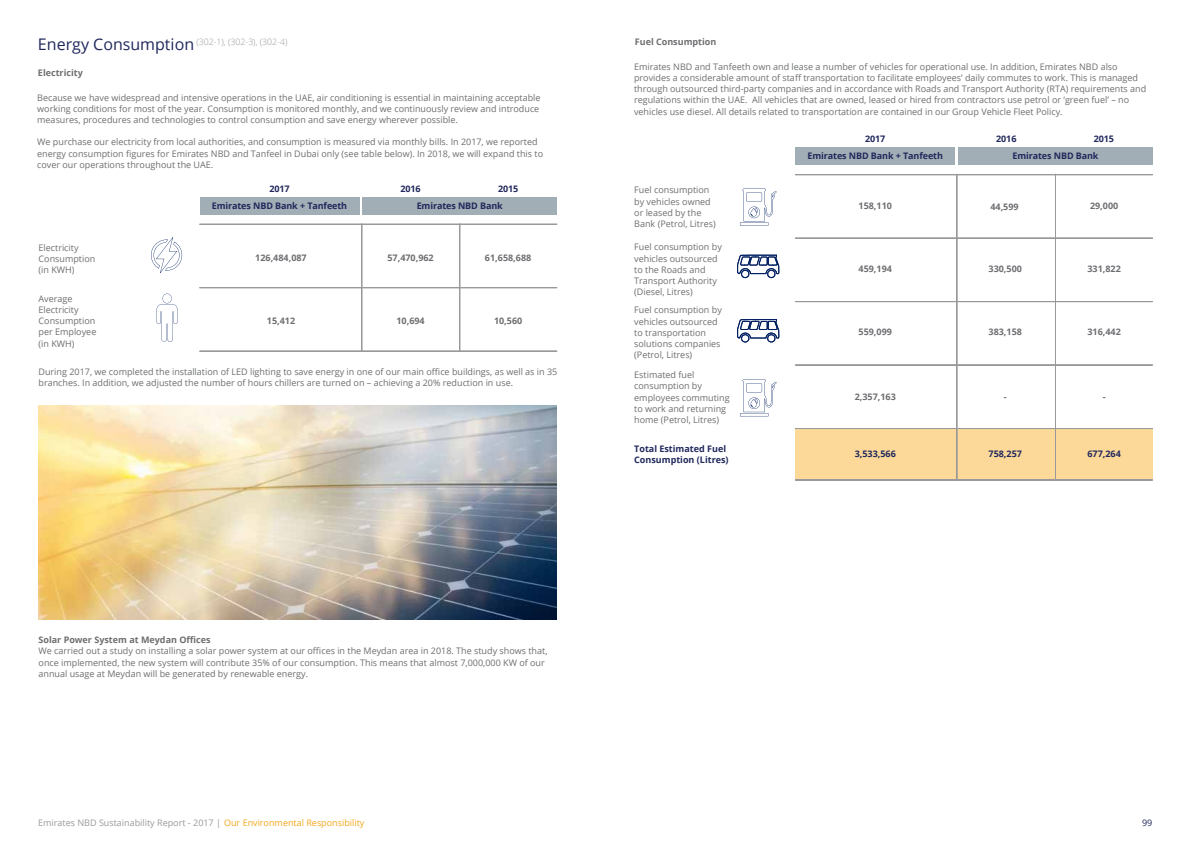
<style>
.page{position:relative;width:1191px;height:842px;background:#fff}
.page>*{position:absolute;margin:0;border:0;box-sizing:border-box;transform-origin:0 0}
.t1{font:9px/11.2px "Open Sans";color:#6d6e71}
.t2{font:700 9px "Open Sans";color:#6d6e71}
.t3{font:700 9px/11.2px "Open Sans";letter-spacing:-.01em;color:#20285c}
.t4{font:9px "Open Sans";color:#9a9999}
.t5{font:9px "Open Sans";color:#20285c}
.t6{font:300 8.7px "Open Sans";color:#9a9999}
.s1{font-weight:400;font-size:16px;color:#20285c}
.s2{color:#f5a81c}
</style>
<div class="page">
<svg style="left:740px;top:189px;width:36px;height:36px"></svg>
<svg style="left:740px;top:379px;width:36px;height:37px"></svg>
<svg style="left:151px;top:237px;width:31px;height:36px"></svg>
<svg style="left:795px;top:174px;width:357px;height:307px"></svg>
<svg style="left:199px;top:224px;width:358px;height:128px"></svg>
<svg style="left:737px;top:255px;width:42px;height:23px"></svg>
<svg style="left:737px;top:319px;width:42px;height:23px"></svg>
<img style="left:39px;top:406px;width:518px;height:213px">
<svg style="left:157px;top:294px;width:20px;height:48px"></svg>
<div style="left:362px;top:197px;width:195px;height:18px;background:#a2aeb5"></div>
<div style="left:200px;top:197px;width:159px;height:18px;background:#a2aeb5"></div>
<div style="left:958px;top:147px;width:194px;height:18px;background:#a2aeb5"></div>
<div style="left:795px;top:147px;width:160px;height:18px;background:#a2aeb5"></div>
<p class="t6" style="left:38px;top:36px;width:251px"><span class="s1">Energy Consumption</span> (302-1), (302-3), (302-4)</p>
<p class="t2" style="left:38px;top:67px;width:46px">Electricity</p>
<p class="t1" style="left:37px;top:92px;width:505px">Because we have widespread and intensive operations in the UAE, air conditioning is essential in maintaining acceptable working conditions for most of the year. Consumption is monitored monthly, and we continuously review and introduce measures, procedures and technologies to control consumption and save energy wherever possible.</p>
<p class="t1" style="left:37px;top:136px;width:507px">We purchase our electricity from local authorities, and consumption is measured via monthly bills. In 2017, we reported energy consumption figures for Emirates NBD and Tanfeel in Dubai only (see table below). In 2018, we will expand this to cover our operations throughout the UAE.</p>
<p class="t3" style="left:269px;top:183px;width:22px">2017</p>
<p class="t3" style="left:400px;top:183px;width:22px">2016</p>
<p class="t3" style="left:498px;top:183px;width:22px">2015</p>
<p class="t1" style="left:39px;top:242px;width:58px">Electricity<br>Consumption (in KWH)</p>
<p class="t1" style="left:39px;top:293px;width:59px">Average<br>Electricity<br>Consumption per Employee (in KWH)</p>
<p class="t3" style="left:212px;top:200px;width:137px">Emirates NBD Bank + Tanfeeth</p>
<p class="t3" style="left:417px;top:200px;width:88px">Emirates NBD Bank</p>
<p class="t2" style="left:255px;top:252px;width:53px">126,484,087</p>
<p class="t2" style="left:267px;top:314px;width:30px">15,412</p>
<p class="t2" style="left:387px;top:252px;width:48px">57,470,962</p>
<p class="t2" style="left:396px;top:314px;width:30px">10,694</p>
<p class="t2" style="left:485px;top:252px;width:48px">61,658,688</p>
<p class="t2" style="left:494px;top:314px;width:30px">10,560</p>
<p class="t1" style="left:39px;top:366px;width:520px">During 2017, we completed the installation of LED lighting to save energy in one of our main office buildings, as well as in 35 branches. In addition, we adjusted the number of hours chillers are turned on – achieving a 20% reduction in use.</p>
<p class="t2" style="left:39px;top:633px;width:174px">Solar Power System at Meydan Offices</p>
<p class="t1" style="left:39px;top:645px;width:510px">We carried out a study on installing a solar power system at our offices in the Meydan area in 2018. The study shows that, once implemented, the new system will contribute 35% of our consumption. This means that almost 7,000,000 KW of our annual usage at Meydan will be generated by renewable energy.</p>
<p class="t2" style="left:635px;top:36px;width:83px">Fuel Consumption</p>
<p class="t1" style="left:634px;top:61px;width:514px">Emirates NBD and Tanfeeth own and lease a number of vehicles for operational use. In addition, Emirates NBD also provides a considerable amount of staff transportation to facilitate employees’ daily commutes to work. This is managed through outsourced third-party companies and in accordance with Roads and Transport Authority (RTA) requirements and regulations within the UAE. All vehicles that are owned, leased or hired from contractors use petrol or ‘green fuel’ – no vehicles use diesel. All details related to transportation are contained in our Group Vehicle Fleet Policy.</p>
<p class="t3" style="left:865px;top:133px;width:22px">2017</p>
<p class="t3" style="left:996px;top:133px;width:22px">2016</p>
<p class="t3" style="left:1093px;top:133px;width:22px">2015</p>
<p class="t1" style="left:634px;top:184px;width:83px">Fuel consumption by vehicles owned or leased by the<br>Bank (Petrol, Litres)</p>
<p class="t1" style="left:634px;top:241px;width:89px">Fuel consumption by vehicles outsourced to the Roads and<br>Transport Authority (Diesel, Litres)</p>
<p class="t1" style="left:634px;top:304px;width:89px">Fuel consumption by vehicles outsourced to transportation solutions companies (Petrol, Litres)</p>
<p class="t1" style="left:634px;top:369px;width:97px">Estimated fuel consumption by employees commuting to work and returning home (Petrol, Litres)</p>
<p class="t3" style="left:634px;top:442px;width:96px">Total Estimated Fuel<br>Consumption (Litres)</p>
<p class="t3" style="left:807px;top:150px;width:137px">Emirates NBD Bank + Tanfeeth</p>
<p class="t3" style="left:1012px;top:150px;width:88px">Emirates NBD Bank</p>
<p class="t2" style="left:858px;top:199px;width:35px">158,110</p>
<p class="t2" style="left:990px;top:201px;width:30px">44,599</p>
<p class="t2" style="left:1090px;top:199px;width:30px">29,000</p>
<p class="t2" style="left:858px;top:262px;width:35px">459,194</p>
<p class="t2" style="left:988px;top:262px;width:35px">330,500</p>
<p class="t2" style="left:1087px;top:262px;width:35px">331,822</p>
<p class="t2" style="left:858px;top:325px;width:35px">559,099</p>
<p class="t2" style="left:988px;top:325px;width:35px">383,158</p>
<p class="t2" style="left:1087px;top:325px;width:35px">316,442</p>
<p class="t2" style="left:854px;top:390px;width:43px">2,357,163</p>
<p class="t2" style="left:1003px;top:390px;width:4px">-</p>
<p class="t2" style="left:1102px;top:390px;width:4px">-</p>
<p class="t3" style="left:854px;top:447px;width:43px">3,533,566</p>
<p class="t3" style="left:988px;top:447px;width:35px">758,257</p>
<p class="t3" style="left:1087px;top:447px;width:35px">677,264</p>
<p class="t4" style="left:38px;top:816px;width:328px">Emirates NBD Sustainability Report - 2017 | <span class="s2">Our Environmental Responsibility</span></p>
<p class="t5" style="left:1142px;top:816px;width:12px">99</p>
</div>
